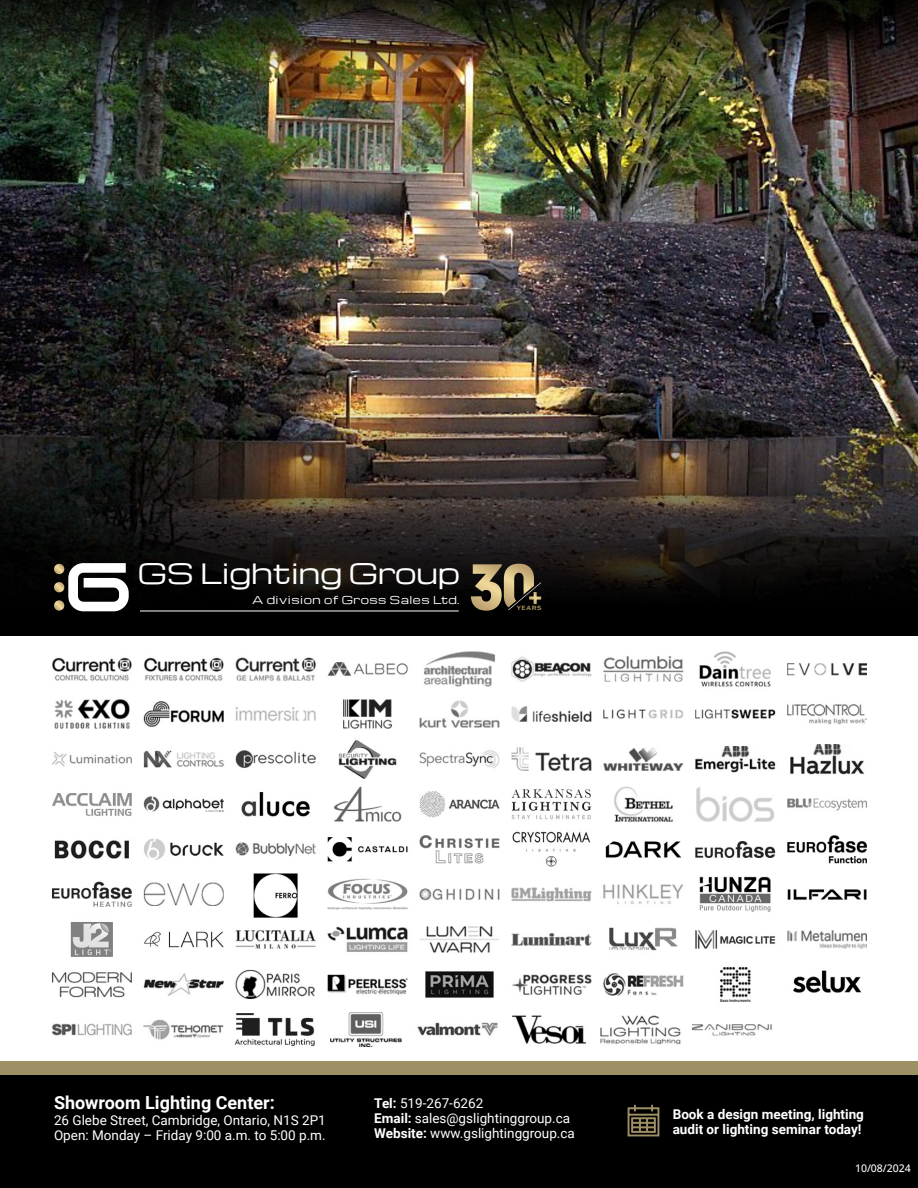
<style>
.page{position:relative;width:918px;height:1188px;background:#fff}
.page>*{position:absolute;margin:0;border:0;box-sizing:border-box;transform-origin:0 0}
.t1{font:27.45px "Michroma";color:#fff}
.t2{font:700 18px "Roboto";color:#fff}
.t3{font:13.5px/15px "Roboto";color:#fff}
.t4{font:700 13.5px/15px "Roboto";color:#fff}
.t5{font:10.65px "Michroma";letter-spacing:.05em;color:#fff}
.t6{font:500 10.5px "Open Sans";color:#fff}
.t7{font:500 6.3px "Franklin Gothic";letter-spacing:.1em;color:#c3ae6d;scale:1.19 1}
.s1{font-weight:700}
</style>
<div class="page">
<div style="left:0;top:1075px;width:918px;height:113px;background:#000"></div>
<div style="left:0;top:1061px;width:918px;height:14px;background:#9e8f64"></div>
<img style="left:0;top:0;width:918px;height:636px">
<svg style="left:628px;top:1105px;width:31px;height:31px"></svg>
<img style="left:52px;top:651px;width:815px;height:396px">
<hr style="left:140px;top:611px;width:319px;height:1px;background:#fff">
<svg style="left:54px;top:563px;width:75px;height:48px"></svg>
<svg style="left:471px;top:564px;width:71px;height:47px;background:#706347"></svg>
<p class="t1" style="left:138px;top:558px;width:323px">GS Lighting Group</p>
<p class="t5" style="left:252px;top:594px;width:209px">A division of Gross Sales Ltd.</p>
<p class="t7" style="left:517px;top:604px;width:22px">YEARS</p>
<p class="t2" style="left:54px;top:1090px;width:222px">Showroom Lighting Center:</p>
<p class="t3" style="left:54px;top:1112px;width:273px">26 Glebe Street, Cambridge, Ontario, N1S 2P1<br>Open: Monday – Friday 9:00 a.m. to 5:00 p.m.</p>
<p class="t3" style="left:374px;top:1095px;width:111px"><span class="s1">Tel:</span> 519-267-6262</p>
<p class="t3" style="left:374px;top:1110px;width:202px"><span class="s1">Email:</span> sales@gslightinggroup.ca<br><span class="s1">Website:</span> www.gslightinggroup.ca</p>
<p class="t4" style="left:673px;top:1106px;width:193px">Book a design meeting, lighting audit or lighting seminar today!</p>
<p class="t6" style="left:855px;top:1161px;width:57px">10/08/2024</p>
</div>
